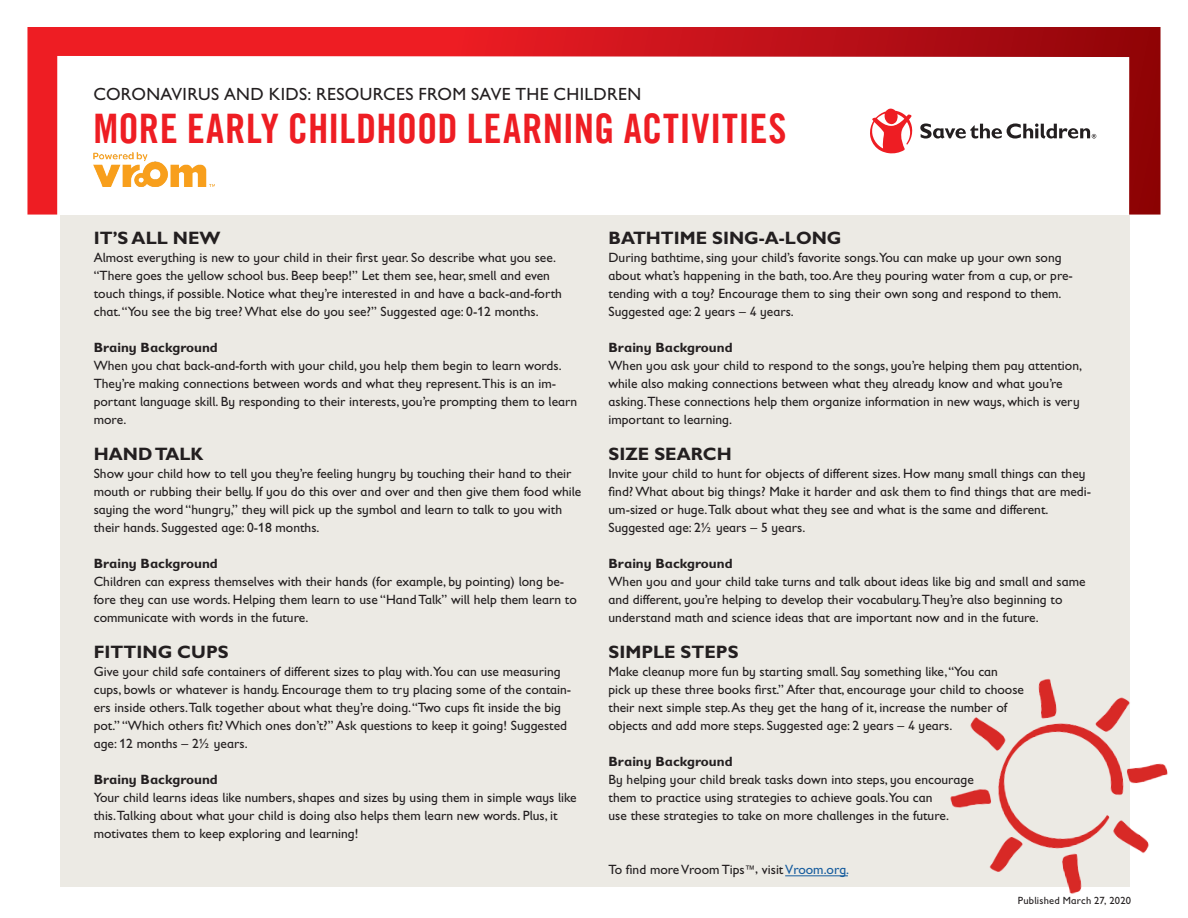
<style>
.page{position:relative;width:1188px;height:918px;background:#fff}
.page>*{position:absolute;margin:0;border:0;box-sizing:border-box;transform-origin:0 0}
.t1{font:40.8px "Trade Gothic LT Com Bd Cn 20";letter-spacing:.01em;color:#ee1d23}
.t2{font:700 18px "Gill Sans Infant Std";color:#231f20}
.t3{font:17.7px "Gill Sans Infant Std";letter-spacing:.02em;color:#231f20}
.t4{font:13.5px/18px "Gill Sans Infant Std";color:#231f20}
.t5{font:700 13.5px "Gill Sans Infant Std";color:#231f20}
.t6{font:10.5px "Gill Sans Infant Std";letter-spacing:.02em;color:#231f20}
.s1{font-size:10.5px}
.s2{color:#175d9e}
</style>
<div class="page">
<svg style="left:27px;top:27px;width:1134px;height:188px"></svg>
<svg style="left:870px;top:108px;width:44px;height:46px"></svg>
<svg style="left:920px;top:123px;width:176px;height:16px"></svg>
<div style="left:60px;top:215px;width:1070px;height:671px;background:#eceae4"></div>
<hr style="left:785px;top:875px;width:63px;height:1px;background:#175d9e">
<img style="left:914px;top:678px;width:254px;height:216px">
<img style="left:94px;top:152px;width:120px;height:35px">
<h3 class="t3" style="left:94px;top:84px;width:549px">CORONAVIRUS AND KIDS: RESOURCES FROM SAVE THE CHILDREN</h3>
<h1 class="t1" style="left:94px;top:104px;width:695px">MORE EARLY CHILDHOOD LEARNING ACTIVITIES</h1>
<h2 class="t2" style="left:94px;top:228px;width:128px">IT’S ALL NEW</h2>
<p class="t4" style="left:94px;top:249px;width:470px">Almost everything is new to your child in their first year. So describe what you see. “There goes the yellow school bus. Beep beep!” Let them see, hear, smell and even touch things, if possible. Notice what they’re interested in and have a back-and-forth chat. “You see the big tree? What else do you see?” Suggested age: 0-12 months.</p>
<p class="t5" style="left:94px;top:340px;width:126px">Brainy Background</p>
<p class="t4" style="left:94px;top:357px;width:485px">When you chat back-and-forth with your child, you help them begin to learn words.<br>They’re making connections between words and what they represent.This is an im&shy;portant language skill. By responding to their interests, you’re prompting them to learn more.</p>
<h2 class="t2" style="left:94px;top:444px;width:111px">HAND TALK</h2>
<p class="t4" style="left:94px;top:465px;width:489px">Show your child how to tell you they’re feeling hungry by touching their hand to their mouth or rubbing their belly. If you do this over and over and then give them food while saying the word “hungry,” they will pick up the symbol and learn to talk to you with their hands. Suggested age: 0-18 months.</p>
<p class="t5" style="left:94px;top:556px;width:126px">Brainy Background</p>
<p class="t4" style="left:94px;top:573px;width:485px">Children can express themselves with their hands (for example, by pointing) long be&shy;fore they can use words. Helping them learn to use “Hand Talk” will help them learn to communicate with words in the future.</p>
<h2 class="t2" style="left:94px;top:642px;width:136px">FITTING CUPS</h2>
<p class="t4" style="left:94px;top:663px;width:479px">Give your child safe containers of different sizes to play with.You can use measuring cups, bowls or whatever is handy. Encourage them to try placing some of the contain&shy;ers inside others.Talk together about what they’re doing. “Two cups fit inside the big pot.” “Which others fit? Which ones don’t?” Ask questions to keep it going! Suggested age: 12 months – 2½ years.</p>
<p class="t5" style="left:94px;top:772px;width:126px">Brainy Background</p>
<p class="t4" style="left:94px;top:789px;width:484px">Your child learns ideas like numbers, shapes and sizes by using them in simple ways like this.Talking about what your child is doing also helps them learn new words. Plus, it motivates them to keep exploring and learning!</p>
<h2 class="t2" style="left:609px;top:228px;width:235px">BATHTIME SING-A-LONG</h2>
<p class="t4" style="left:609px;top:249px;width:466px">During bathtime, sing your child’s favorite songs.You can make up your own song about what’s happening in the bath, too. Are they pouring water from a cup, or pre&shy;tending with a toy? Encourage them to sing their own song and respond to them.<br>Suggested age: 2 years – 4 years.</p>
<p class="t5" style="left:609px;top:340px;width:126px">Brainy Background</p>
<p class="t4" style="left:609px;top:357px;width:475px">When you ask your child to respond to the songs, you’re helping them pay attention, while also making connections between what they already know and what you’re asking.These connections help them organize information in new ways, which is very important to learning.</p>
<h2 class="t2" style="left:609px;top:444px;width:125px">SIZE SEARCH</h2>
<p class="t4" style="left:609px;top:465px;width:484px">Invite your child to hunt for objects of different sizes. How many small things can they find? What about big things? Make it harder and ask them to find things that are medi&shy;um-sized or huge.Talk about what they see and what is the same and different.<br>Suggested age: 2½ years – 5 years.</p>
<p class="t5" style="left:609px;top:556px;width:126px">Brainy Background</p>
<p class="t4" style="left:609px;top:573px;width:479px">When you and your child take turns and talk about ideas like big and small and same and different, you’re helping to develop their vocabulary.They’re also beginning to understand math and science ideas that are important now and in the future.</p>
<h2 class="t2" style="left:609px;top:642px;width:132px">SIMPLE STEPS</h2>
<p class="t4" style="left:609px;top:663px;width:417px">Make cleanup more fun by starting small. Say something like, “You can<br>pick up these three books first.” After that, encourage your child to choose their next simple step. As they get the hang of it, increase the number of objects and add more steps. Suggested age: 2 years – 4 years.</p>
<p class="t5" style="left:609px;top:754px;width:126px">Brainy Background</p>
<p class="t4" style="left:609px;top:771px;width:367px">By helping your child break tasks down into steps, you encourage them to practice using strategies to achieve goals.You can<br>use these strategies to take on more challenges in the future.</p>
<p class="t4" style="left:609px;top:861px;width:242px">To find more Vroom Tips<span class="s1">™</span>, visit <span class="s2">Vroom.org.</span></p>
<p class="t6" style="left:1018px;top:894px;width:115px">Published March 27, 2020</p>
</div>
